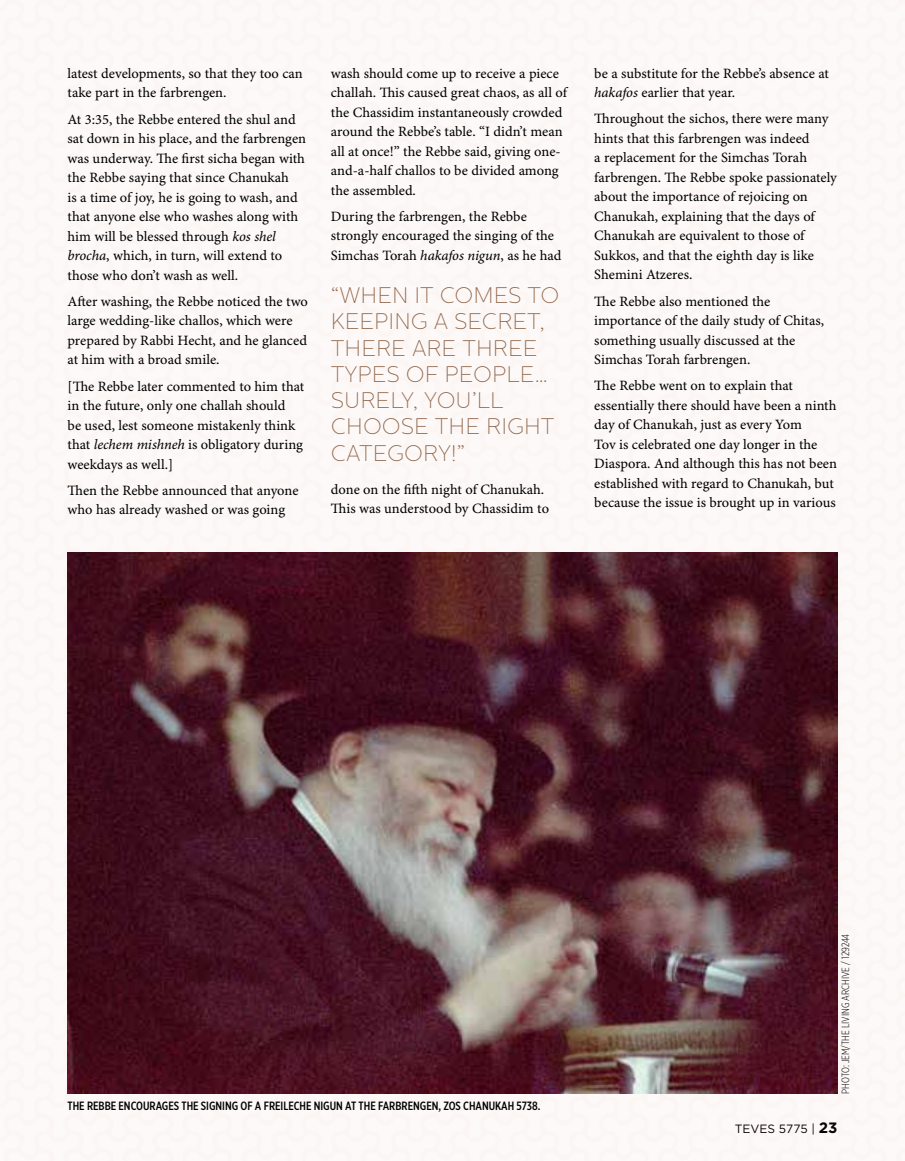
<style>
.page{position:relative;width:905px;height:1161px;background:#fff}
.page>*{position:absolute;margin:0;border:0;box-sizing:border-box;transform-origin:0 0}
.t1{font:100 22.5px/26.2px "Centrale Sans";color:#8d6245}
.t2{font:14.25px/19.5px "Minion Pro Capt";letter-spacing:-.005em;color:#000}
.t3{font:500 12px "Gotham X Narrow";color:#000}
.t4{font:12px "Gotham";color:#000}
.t5{font:300 10.5px "Gotham X Narrow";color:#000}
.s1{font-family:"Minion Pro It Capt"}
.s2{font-weight:700;font-size:15px}
</style>
<div class="page">
<img style="left:0;top:0;width:904px;height:1161px">
<img style="left:68px;top:552px;width:769px;height:542px">
<p class="t2" style="left:68px;top:64px;width:237px">latest developments, so that they too can take part in the farbrengen.</p>
<p class="t2" style="left:68px;top:110px;width:240px">At 3:35, the Rebbe entered the shul and sat down in his place, and the farbrengen was underway. The first sicha began with the Rebbe saying that since Chanukah<br>is a time of joy, he is going to wash, and that anyone else who washes along with him will be blessed through <span class="s1">kos shel brocha</span>, which, in turn, will extend to those who don’t wash as well.</p>
<p class="t2" style="left:68px;top:292px;width:242px">After washing, the Rebbe noticed the two large wedding-like challos, which were prepared by Rabbi Hecht, and he glanced at him with a broad smile.</p>
<p class="t2" style="left:68px;top:377px;width:238px">[The Rebbe later commented to him that in the future, only one challah should<br>be used, lest someone mistakenly think that <span class="s1">lechem mishneh</span> is obligatory during weekdays as well.]</p>
<p class="t2" style="left:68px;top:481px;width:232px">Then the Rebbe announced that anyone who has already washed or was going</p>
<p class="t2" style="left:331px;top:64px;width:238px">wash should come up to receive a piece challah. This caused great chaos, as all of the Chassidim instantaneously crowded around the Rebbe’s table. “I didn’t mean all at once!” the Rebbe said, giving one&shy;and-a-half challos to be divided among the assembled.</p>
<p class="t2" style="left:331px;top:207px;width:232px">During the farbrengen, the Rebbe strongly encouraged the singing of the<br>Simchas Torah <span class="s1">hakafos nigun</span>, as he had</p>
<h1 class="t1" style="left:331px;top:282px;width:230px">“WHEN IT COMES TO<br>KEEPING A SECRET,<br>THERE ARE THREE<br>TYPES OF PEOPLE…<br>SURELY, YOU’LL<br>CHOOSE THE RIGHT<br>CATEGORY!”</h1>
<p class="t2" style="left:331px;top:480px;width:220px">done on the fifth night of Chanukah.<br>This was understood by Chassidim to</p>
<p class="t2" style="left:594px;top:64px;width:236px">be a substitute for the Rebbe’s absence at <span class="s1">hakafos</span> earlier that year.</p>
<p class="t2" style="left:594px;top:110px;width:244px">Throughout the sichos, there were many hints that this farbrengen was indeed<br>a replacement for the Simchas Torah farbrengen. The Rebbe spoke passionately about the importance of rejoicing on Chanukah, explaining that the days of Chanukah are equivalent to those of Sukkos, and that the eighth day is like Shemini Atzeres.</p>
<p class="t2" style="left:594px;top:292px;width:231px">The Rebbe also mentioned the importance of the daily study of Chitas, something usually discussed at the<br>Simchas Torah farbrengen.</p>
<p class="t2" style="left:594px;top:377px;width:244px">The Rebbe went on to explain that essentially there should have been a ninth day of Chanukah, just as every Yom<br>Tov is celebrated one day longer in the Diaspora. And although this has not been established with regard to Chanukah, but because the issue is brought up in various</p>
<p class="t3" style="left:68px;top:1099px;width:474px">THE REBBE ENCOURAGES THE SIGNING OF A FREILECHE NIGUN AT THE FARBRENGEN, ZOS CHANUKAH 5738.</p>
<p class="t5" style="left:839px;top:1094px;width:161px;rotate:-90deg">Photo: Jem/The Living Archive / 129244</p>
<p class="t4" style="left:734px;top:1122px;width:104px">TEVES 5775 | <span class="s2">23</span></p>
</div>
